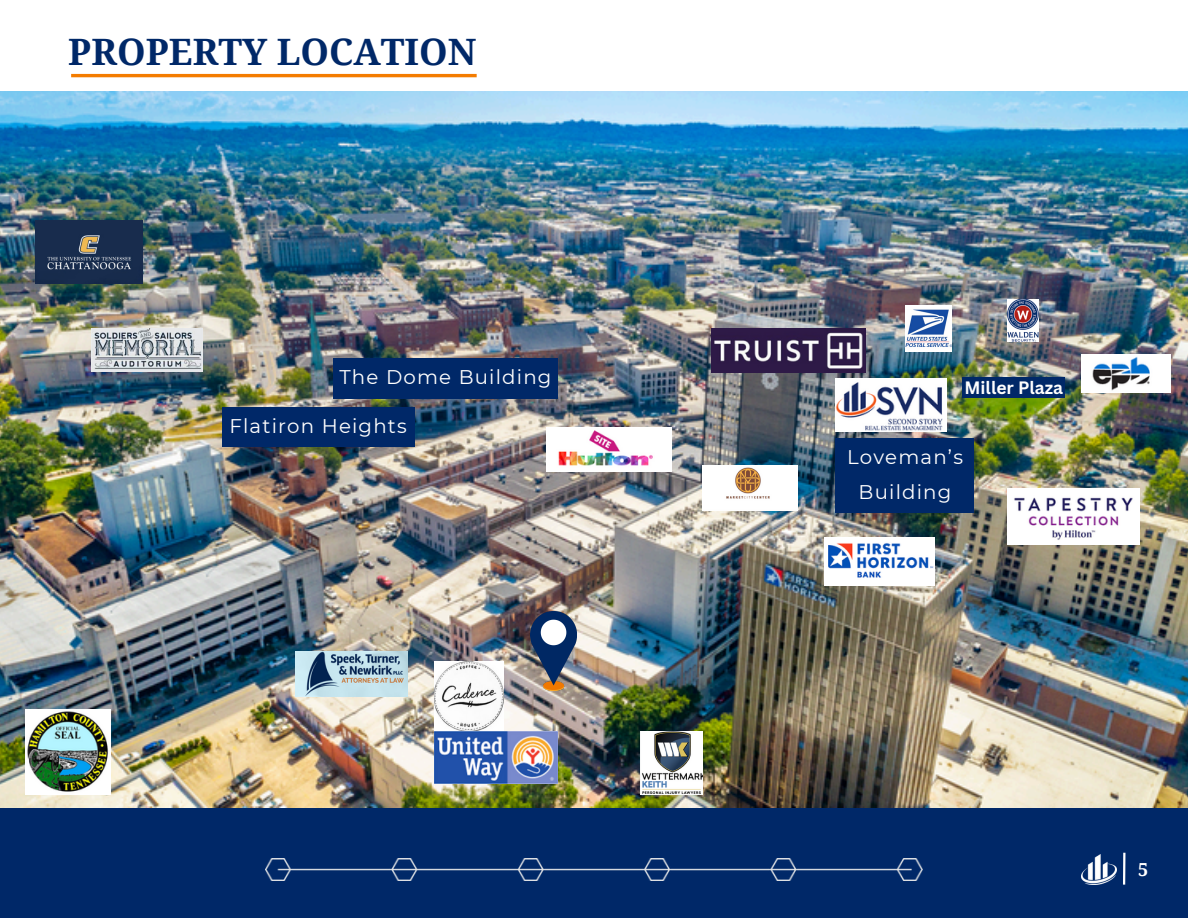
<style>
.page{position:relative;width:1188px;height:918px;background:#fff}
.page>*{position:absolute;margin:0;border:0;box-sizing:border-box;transform-origin:0 0}
.t1{font:700 36.45px "Noto Serif";color:#002868}
.t2{font:19.8px/34.8px "Montserrat";letter-spacing:.06em;color:#fff;text-align:center}
.t3{font:700 18px "Noto Serif";color:#fff}
.t4{font:700 17.4px "Canva Sans";color:#fff}
</style>
<div class="page">
<div style="left:0;top:807px;width:1188px;height:111px;background:#002868"></div>
<img style="left:1082px;top:854px;width:35px;height:31px">
<hr style="left:1123px;top:853px;width:2px;height:32px;background:#fff">
<img style="left:266px;top:858px;width:657px;height:23px">
<hr style="left:71px;top:74px;width:406px;height:3px;background:#f47c00">
<img style="left:0;top:92px;width:1188px;height:715px">
<img style="left:531px;top:612px;width:46px;height:79px">
<img style="left:712px;top:329px;width:154px;height:44px">
<img style="left:824px;top:537px;width:110px;height:48px">
<div style="left:962px;top:378px;width:103px;height:20px;background:#002868"></div>
<img style="left:1082px;top:355px;width:89px;height:37px">
<img style="left:92px;top:329px;width:110px;height:43px">
<img style="left:35px;top:220px;width:107px;height:63px">
<img style="left:434px;top:662px;width:70px;height:69px">
<img style="left:905px;top:306px;width:46px;height:46px">
<img style="left:1007px;top:299px;width:32px;height:43px">
<img style="left:702px;top:465px;width:96px;height:45px">
<img style="left:295px;top:651px;width:113px;height:45px">
<img style="left:641px;top:732px;width:62px;height:63px">
<img style="left:546px;top:427px;width:125px;height:44px">
<img style="left:434px;top:732px;width:124px;height:52px">
<img style="left:25px;top:709px;width:86px;height:86px">
<div style="left:222px;top:407px;width:193px;height:40px;background:#002868"></div>
<div style="left:333px;top:358px;width:225px;height:40px;background:#002868"></div>
<img style="left:836px;top:379px;width:111px;height:53px">
<div style="left:836px;top:438px;width:138px;height:74px;background:#002868"></div>
<img style="left:1007px;top:488px;width:133px;height:56px">
<p class="t1" style="left:68px;top:26px;width:410px">PROPERTY LOCATION</p>
<p class="t2" style="left:339px;top:359px;width:214px">The Dome Building</p>
<p class="t2" style="left:229px;top:409px;width:179px">Flatiron Heights</p>
<p class="t4" style="left:965px;top:375px;width:100px">Miller Plaza</p>
<p class="t2" style="left:847px;top:439px;width:118px">Loveman’s<br>Building</p>
<p class="t3" style="left:1138px;top:857px;width:12px">5</p>
</div>
